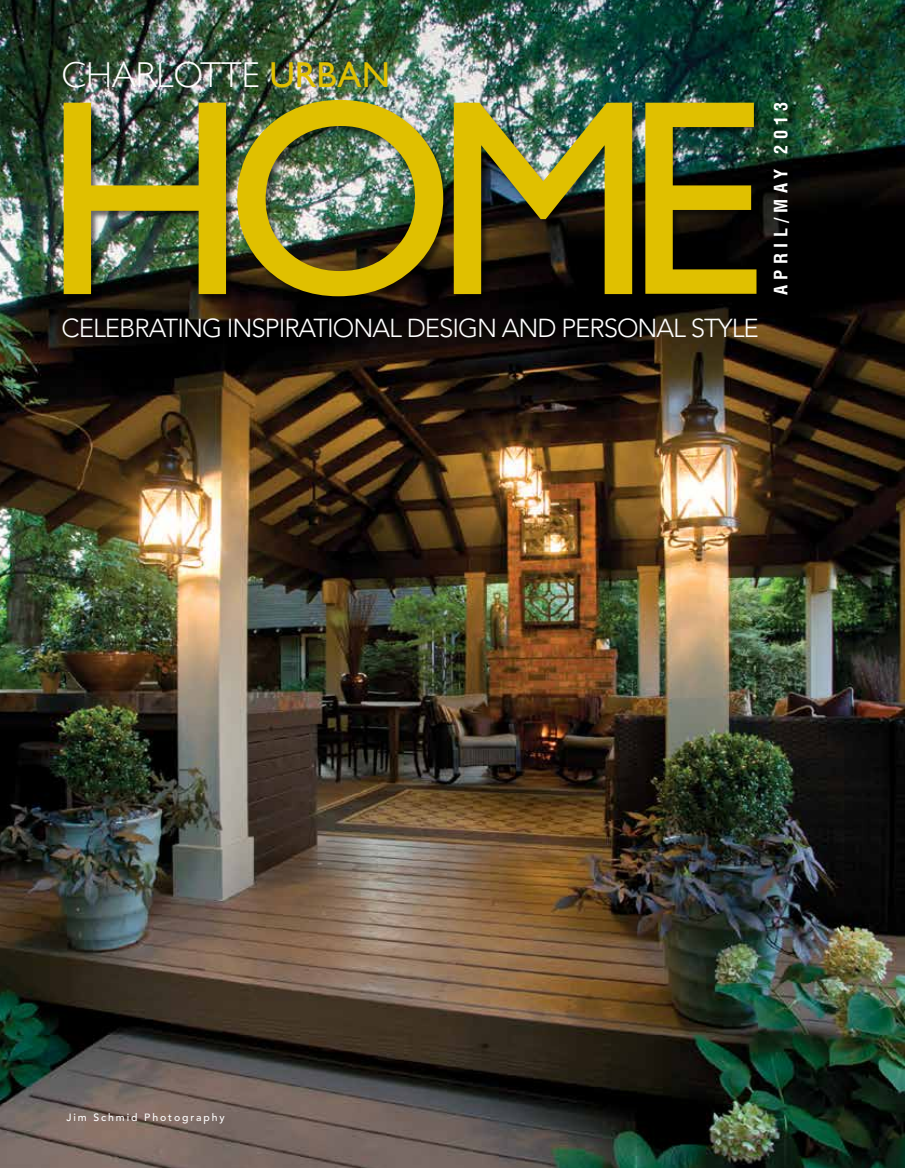
<style>
.page{position:relative;width:905px;height:1168px;background:#fff}
.page>*{position:absolute;margin:0;border:0;box-sizing:border-box;transform-origin:0 0}
.t1{font:280.5px "Gill Sans";color:#e0c000}
.t2{font:300 36px "Gill Sans";color:#fff}
.t3{font:300 25.8px "Avenir";letter-spacing:-.04em;color:#fff}
.t4{font:700 condensed 18px "Helvetica";letter-spacing:.29em;color:#fff}
.t5{font:500 10.5px "Avenir";letter-spacing:.18em;color:#fff}
.s1{font-weight:400;color:#e0c000}
</style>
<div class="page">
<img style="left:0;top:0;width:904px;height:1168px">
<div style="left:64px;top:100px;width:701px;height:206px;background:#000;opacity:.57"></div>
<h2 class="t2" style="left:62px;top:55px;width:329px">CHARLOTTE <span class="s1">URBAN</span></h2>
<h1 class="t1" style="left:43px;top:34px;width:723px">HOME</h1>
<p class="t3" style="left:62px;top:313px;width:698px">CELEBRATING INSPIRATIONAL DESIGN AND PERSONAL STYLE</p>
<p class="t4" style="left:770px;top:295px;width:195px;rotate:-90deg">April/May 2013</p>
<p class="t5" style="left:66px;top:1111px;width:160px">Jim Schmid Photography</p>
</div>
